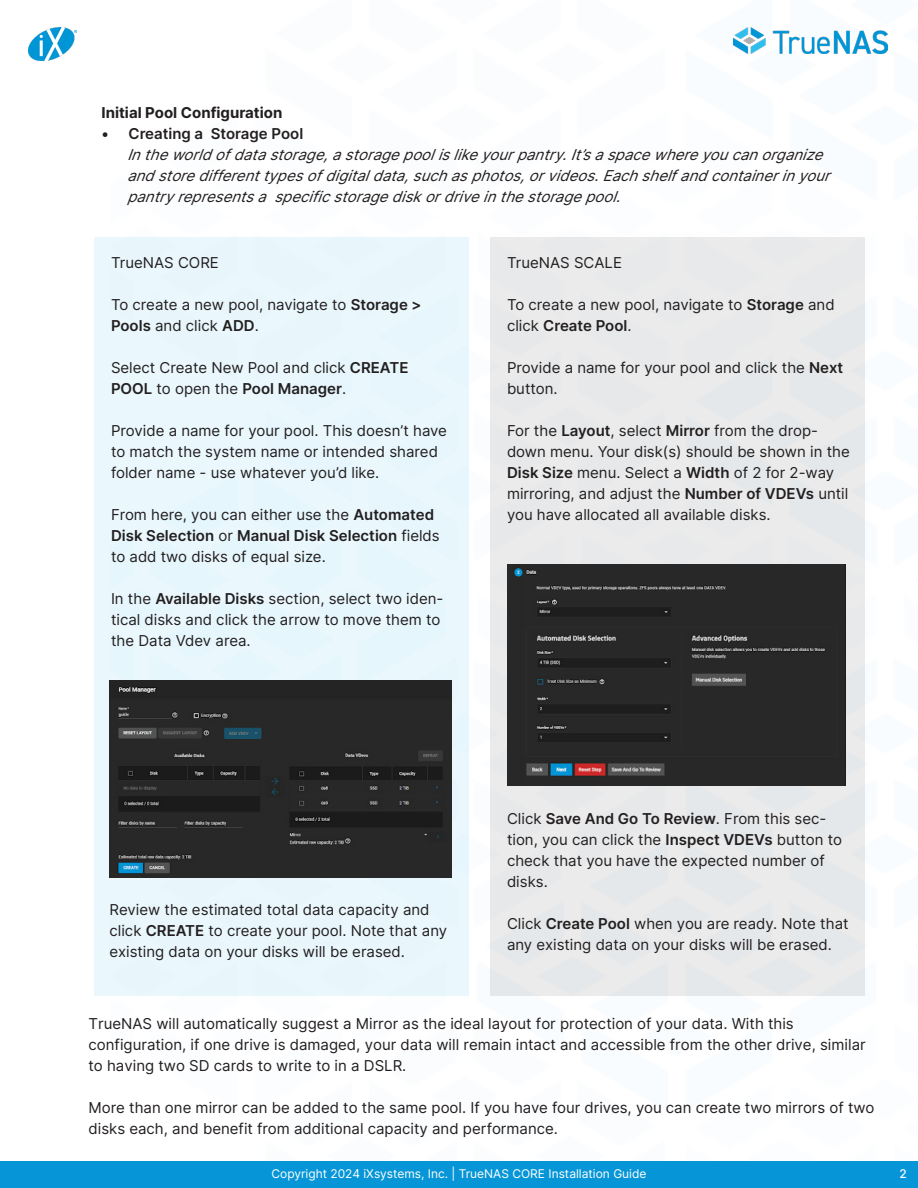
<style>
.page{position:relative;width:918px;height:1188px;background:#fff}
.page>*{position:absolute;margin:0;border:0;box-sizing:border-box;transform-origin:0 0}
.t1{font:15px/21px "Inter";color:#231f20}
.t2{font:italic 15px/21px "Inter";color:#231f20}
.t3{font:700 15px "Inter";color:#231f20}
.t4{font:600 15px "Inter";color:#231f20}
.t5{font:12px "Inter";color:#fff}
.t6{font:500 12px "Inter";color:#fff}
.s1{font-weight:600}
</style>
<div class="page">
<img style="left:29px;top:27px;width:48px;height:33px">
<img style="left:734px;top:27px;width:154px;height:26px">
<div style="left:0;top:1161px;width:918px;height:27px;background:#0696d7"></div>
<div style="left:94px;top:238px;width:376px;height:758px;background:#eaf8fd"></div>
<div style="left:490px;top:238px;width:376px;height:758px;background:#e8e9ea"></div>
<img style="left:110px;top:680px;width:342px;height:197px">
<img style="left:507px;top:564px;width:339px;height:222px">
<p class="t3" style="left:102px;top:101px;width:182px">Initial Pool Configuration</p>
<p class="t4" style="left:102px;top:122px;width:203px">• Creating a Storage Pool</p>
<p class="t2" style="left:127px;top:143px;width:712px">Intheworldofdatastorage,astoragepoolislikeyourpantry.It’saspacewhereyoucanorganize andstoredifferenttypesofdigitaldata,suchasphotos,orvideos.Eachshelfandcontainerinyour</p>
<p class="t2" style="left:127px;top:185px;width:502px">pantryrepresentsaspecificstoragediskordriveinthestoragepool.</p>
<p class="t1" style="left:111px;top:252px;width:109px">TrueNAS CORE</p>
<p class="t1" style="left:111px;top:294px;width:312px">To create a new pool, navigate to <span class="s1">Storage &gt;<br>Pools</span> and click <span class="s1">ADD</span>.</p>
<p class="t1" style="left:111px;top:357px;width:299px">Select Create New Pool and click <span class="s1">CREATE<br>POOL</span> to open the <span class="s1">Pool Manager</span>.</p>
<p class="t1" style="left:111px;top:420px;width:338px">Provide a name for your pool. This doesn’t have to match the system name or intended shared folder name - use whatever you’d like.</p>
<p class="t1" style="left:111px;top:504px;width:330px">From here, you can either use the <span class="s1">Automated<br>Disk Selection</span> or <span class="s1">Manual Disk Selection</span> fields to add two disks of equal size.</p>
<p class="t1" style="left:111px;top:588px;width:334px">In the <span class="s1">Available Disks</span> section, select two iden&shy;tical disks and click the arrow to move them to the Data Vdev area.</p>
<p class="t1" style="left:507px;top:252px;width:117px">TrueNAS SCALE</p>
<p class="t1" style="left:507px;top:294px;width:329px">To create a new pool, navigate to <span class="s1">Storage</span> and click <span class="s1">Create Pool</span>.</p>
<p class="t1" style="left:507px;top:357px;width:338px">Provide a name for your pool and click the <span class="s1">Next </span>button.</p>
<p class="t1" style="left:507px;top:420px;width:344px">For the <span class="s1">Layout</span>, select <span class="s1">Mirror</span> from the drop&shy;down menu. Your disk(s) should be shown in the <span class="s1">Disk Size</span> menu. Select a <span class="s1">Width</span> of 2 for 2-way mirroring, and adjust the <span class="s1">Number of VDEVs</span> until you have allocated all available disks.</p>
<p class="t1" style="left:110px;top:899px;width:339px">Review the estimated total data capacity and click <span class="s1">CREATE</span> to create your pool. Note that any existing data on your disks will be erased.</p>
<p class="t1" style="left:507px;top:808px;width:337px">Click <span class="s1">Save And Go To Review</span>. From this sec&shy;tion, you can click the <span class="s1">Inspect VDEVs</span> button to check that you have the expected number of disks.</p>
<p class="t1" style="left:507px;top:913px;width:343px">Click <span class="s1">Create Pool</span> when you are ready. Note that any existing data on your disks will be erased.</p>
<p class="t1" style="left:88px;top:1012px;width:707px">TrueNAS will automatically suggest a Mirror as the ideal layout for protection of your data. With this</p>
<p class="t1" style="left:88px;top:1033px;width:779px">configuration, if one drive is damaged, your data will remain intact and accessible from the other drive, similar to having two SD cards to write to in a DSLR.</p>
<p class="t1" style="left:88px;top:1096px;width:787px">More than one mirror can be added to the same pool. If you have four drives, you can create two mirrors of two disks each, and benefit from additional capacity and performance.</p>
<p class="t5" style="left:271px;top:1165px;width:377px">Copyright 2024 iXsystems, Inc. | TrueNAS CORE Installation Guide</p>
<p class="t6" style="left:899px;top:1165px;width:9px">2</p>
</div>
